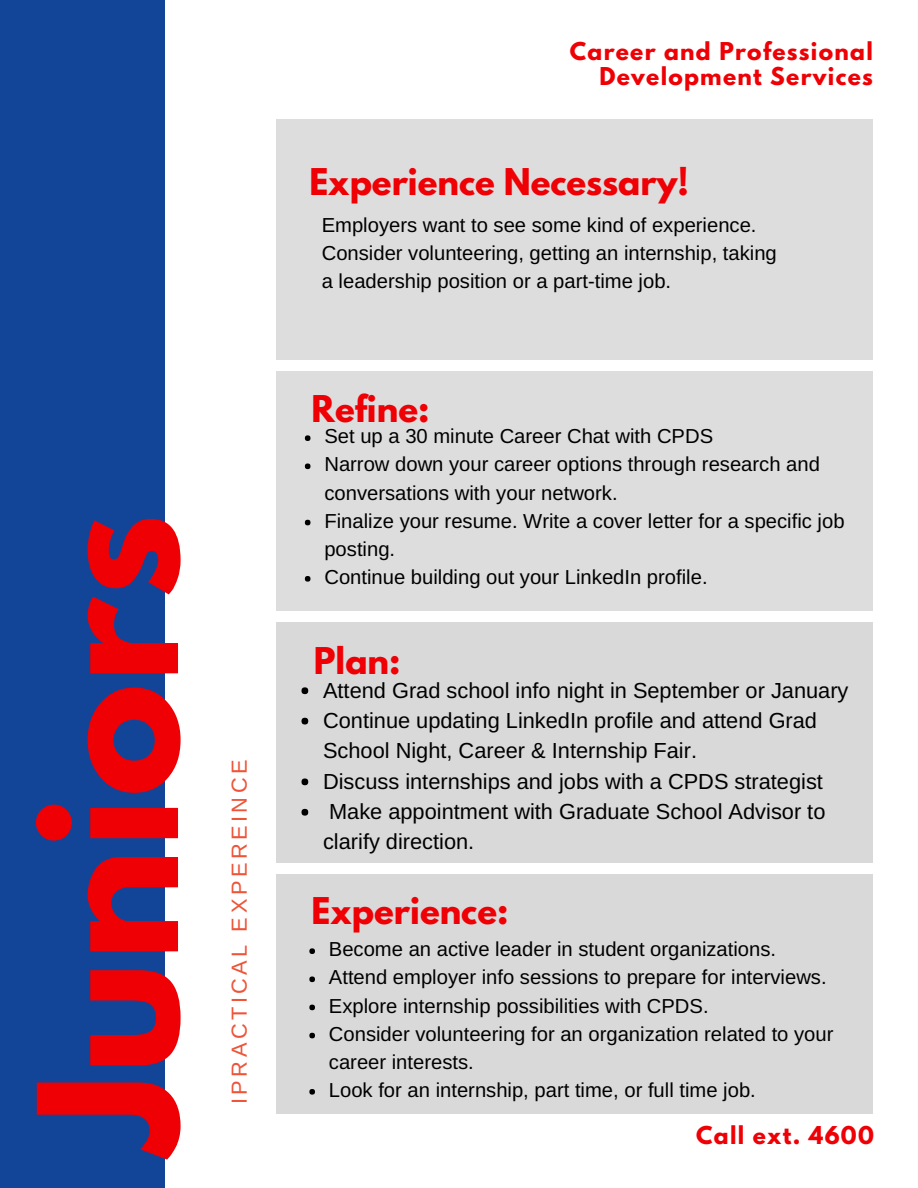
<style>
.page{position:relative;width:918px;height:1188px;background:#124598}
.page>*{position:absolute;margin:0;border:0;box-sizing:border-box;transform-origin:0 0}
.t1{font:700 171.15px "League Spartan";color:#ee0005}
.t2{font:700 32.7px "League Spartan";color:#ee0005}
.t3{font:21.75px/30.3px "Arimo";color:#000}
.t4{font:700 21.75px/25.8px "League Spartan";letter-spacing:.06em;color:#ee0005;text-align:right}
.t5{font:21.75px "Arimo";letter-spacing:.16em;color:#ee5438}
.t6{font:20.25px/28.2px "Arimo";color:#000}
</style>
<div class="page">
<div style="left:165px;top:0;width:753px;height:1188px;background:#fff"></div>
<div style="left:277px;top:119px;width:596px;height:241px;background:#ddd"></div>
<div style="left:277px;top:371px;width:596px;height:240px;background:#ddd"></div>
<div style="left:277px;top:622px;width:596px;height:241px;background:#d9d9d9"></div>
<div style="left:277px;top:874px;width:596px;height:240px;background:#d9d9d9"></div>
<svg style="left:305px;top:435px;width:5px;height:6px"></svg>
<svg style="left:305px;top:464px;width:5px;height:5px"></svg>
<svg style="left:305px;top:520px;width:5px;height:5px"></svg>
<svg style="left:305px;top:576px;width:5px;height:6px"></svg>
<div style="left:302px;top:687px;width:6px;height:7px;background:#000;border-radius:50%"></div>
<svg style="left:302px;top:718px;width:6px;height:6px"></svg>
<div style="left:302px;top:778px;width:6px;height:7px;background:#000;border-radius:50%"></div>
<div style="left:302px;top:809px;width:6px;height:7px;background:#000;border-radius:50%"></div>
<svg style="left:309px;top:948px;width:6px;height:6px"></svg>
<svg style="left:309px;top:976px;width:6px;height:6px"></svg>
<svg style="left:309px;top:1005px;width:6px;height:5px"></svg>
<svg style="left:309px;top:1033px;width:6px;height:5px"></svg>
<svg style="left:309px;top:1089px;width:6px;height:6px"></svg>
<h1 class="t1" style="left:24px;top:1154px;width:642px;rotate:-90deg">Juniors</h1>
<p class="t5" style="left:227px;top:1104px;width:346px;rotate:-90deg">IPRACTICAL EXPEREINCE</p>
<p class="t4" style="left:570px;top:41px;width:305px">Career and Professional<br>Development Services</p>
<h2 class="t2" style="left:309px;top:165px;width:381px">Experience Necessary!</h2>
<p class="t6" style="left:322px;top:211px;width:457px">Employers want to see some kind of experience.<br>Consider volunteering, getting an internship, taking a leadership position or a part-time job.</p>
<h2 class="t2" style="left:312px;top:392px;width:119px">Refine:</h2>
<p class="t6" style="left:324px;top:422px;width:522px">Set up a 30 minute Career Chat with CPDS<br>Narrow down your career options through research and conversations with your network.<br>Finalize your resume. Write a cover letter for a specific job posting.<br>Continue building out your LinkedIn profile.</p>
<h2 class="t2" style="left:314px;top:644px;width:88px">Plan:</h2>
<p class="t3" style="left:323px;top:675px;width:527px">Attend Grad school info night in September or January Continue updating LinkedIn profile and attend Grad School Night, Career &amp; Internship Fair.<br>Discuss internships and jobs with a CPDS strategist Make appointment with Graduate School Advisor to clarify direction.</p>
<h2 class="t2" style="left:312px;top:894px;width:198px">Experience:</h2>
<p class="t6" style="left:329px;top:935px;width:506px">Become an active leader in student organizations.<br>Attend employer info sessions to prepare for interviews.<br>Explore internship possibilities with CPDS.<br>Consider volunteering for an organization related to your career interests.<br>Look for an internship, part time, or full time job.</p>
<p class="t4" style="left:696px;top:1125px;width:179px">Call ext. 4600</p>
</div>
